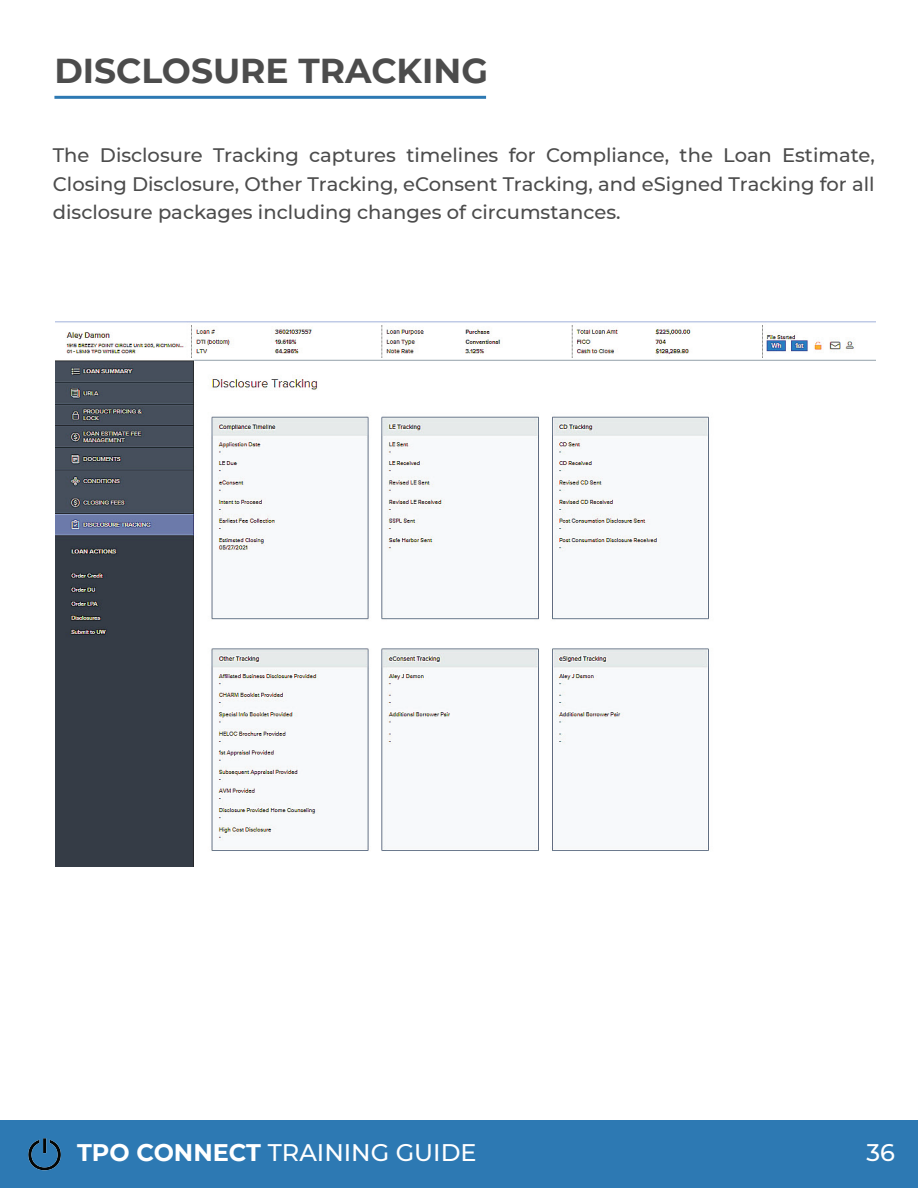
<style>
.page{position:relative;width:918px;height:1188px;background:#fff}
.page>*{position:absolute;margin:0;border:0;box-sizing:border-box;transform-origin:0 0}
.t1{font:700 34.5px "Montserrat";color:#4c4c4c}
.t2{font:500 24px "Montserrat";color:#fff}
.t3{font:500 19.5px/28.5px "Montserrat";color:#4c4c4c;text-align:justify}
.s1{font-weight:700}
</style>
<div class="page">
<div style="left:0;top:1120px;width:918px;height:68px;background:#2d79b3"></div>
<img style="left:28px;top:1138px;width:33px;height:33px">
<img style="left:56px;top:321px;width:820px;height:546px">
<hr style="left:54px;top:96px;width:432px;height:3px;background:#2d79b3">
<h1 class="t1" style="left:54px;top:46px;width:435px">DISCLOSURE TRACKING</h1>
<p class="t3" style="left:53px;top:140px;width:823px">The Disclosure Tracking captures timelines for Compliance, the Loan Estimate, Closing Disclosure, Other Tracking, eConsent Tracking, and eSigned Tracking for all disclosure packages including changes of circumstances.</p>
<p class="t2" style="left:77px;top:1136px;width:401px"><span class="s1">TPO CONNECT</span> TRAINING GUIDE</p>
<p class="t2" style="left:867px;top:1136px;width:30px">36</p>
</div>
